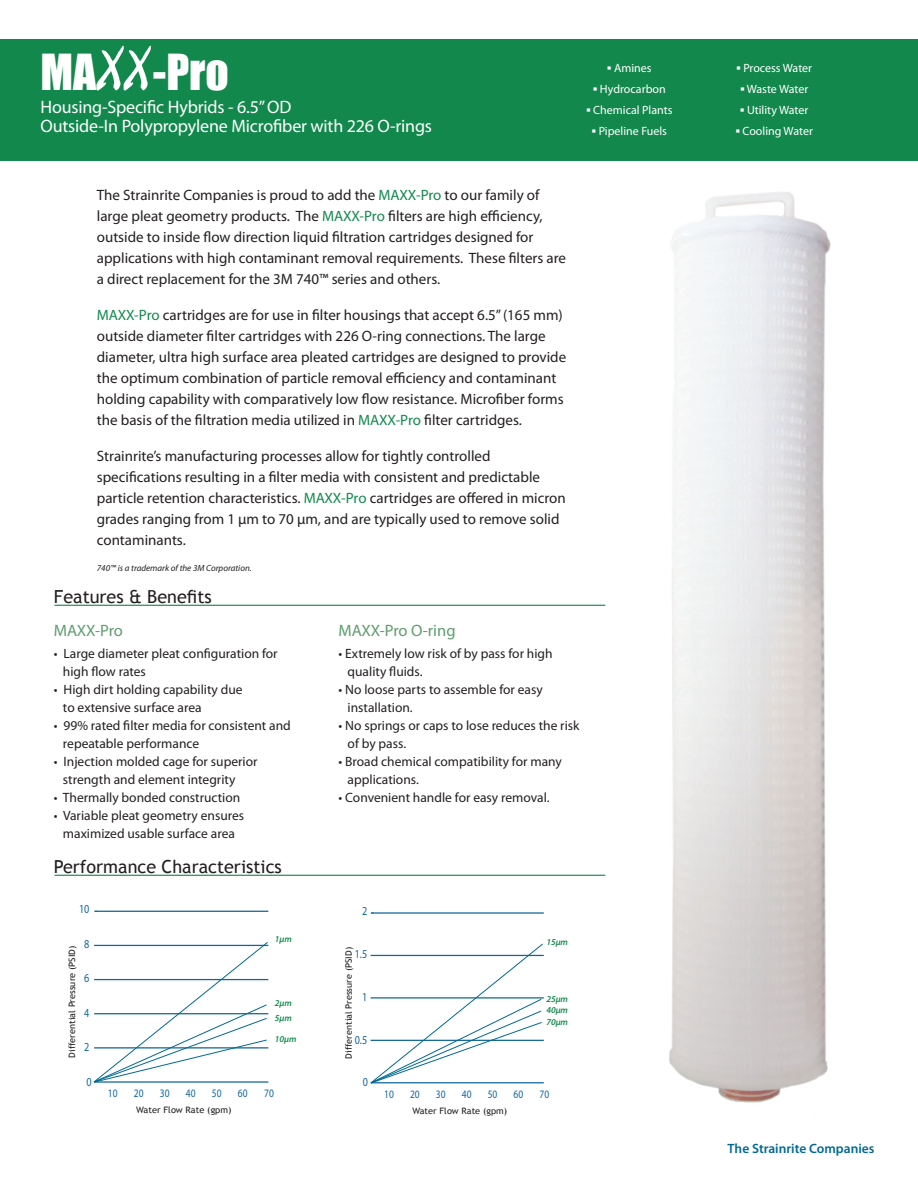
<style>
.page{position:relative;width:918px;height:1188px;background:#fff}
.page>*{position:absolute;margin:0;border:0;box-sizing:border-box;transform-origin:0 0}
.t1{font:45.6px "Impact";color:#fff}
.t2{font:18px/19.5px "Myriad Pro";letter-spacing:-.01em;color:#fff}
.t3{font:18px "Trebuchet MS";color:#231f20}
.t4{font:16.5px "Myriad Pro";letter-spacing:-.01em;color:#5f9d6e}
.t5{font:15px/21px "Myriad Pro";color:#231f20}
.t6{font:13.5px/18px "Myriad Pro";color:#231f20}
.t7{font:600 13.5px "Myriad Pro";color:#006991}
.t8{font:condensed 12.3px "Helvetica Neue";color:#11679a;scale:.83 1}
.t9{font:condensed 12.15px "Helvetica Neue";color:#11679a;scale:.83 1}
.t10{font:12px "Myriad Pro";color:#fff}
.t11{font:condensed 11.4px "Helvetica Neue";color:#11679a;scale:.83 1}
.t12{font:italic 9px "Myriad Pro";color:#231f20}
.t13{font:italic 600 9px/15.5px "Myriad Pro";color:#12884d}
.t14{font:8.85px "Trebuchet MS";color:#231f20;scale:1.04 1}
.s1{font-family:"Mistral";font-size:59.85px}
.s2{color:#12884d}
.s3{font-family:"Times New Roman";font-weight:700}
</style>
<div class="page">
<div style="left:0;top:39px;width:918px;height:122px;background:#12884d"></div>
<img style="left:669px;top:192px;width:162px;height:911px">
<hr style="left:54px;top:605px;width:551px;height:1px;background:#12884d">
<hr style="left:54px;top:875px;width:551px;height:1px;background:#12884d">
<hr style="left:95px;top:911px;width:173px;height:1px;background:#11679a">
<hr style="left:371px;top:912px;width:172px;height:2px;background:#11679a">
<svg style="left:370px;top:943px;width:173px;height:141px"></svg>
<svg style="left:93px;top:942px;width:175px;height:141px"></svg>
<h1 class="t1" style="left:40px;top:37px;width:190px">MA<span class="s1">XX</span>-Pro</h1>
<p class="t2" style="left:40px;top:97px;width:393px">Housing-Specific Hybrids - 6.5” OD<br>Outside-In Polypropylene Microfiber with 226 O-rings</p>
<p class="t5" style="left:97px;top:184px;width:471px">The Strainrite Companies is proud to add the <span class="s2">MAXX-Pro</span> to our family of large pleat geometry products. The <span class="s2">MAXX-Pro</span> filters are high efficiency, outside to inside flow direction liquid filtration cartridges designed for applications with high contaminant removal requirements. These filters are a direct replacement for the 3M 740™ series and others.</p>
<p class="t5" style="left:97px;top:304px;width:471px"><span class="s2">MAXX-Pro</span> cartridges are for use in filter housings that accept 6.5” (165 mm) outside diameter filter cartridges with 226 O-ring connections. The large diameter, ultra high surface area pleated cartridges are designed to provide the optimum combination of particle removal efficiency and contaminant holding capability with comparatively low flow resistance. Microfiber forms the basis of the filtration media utilized in <span class="s2">MAXX-Pro</span> filter cartridges.</p>
<p class="t5" style="left:97px;top:445px;width:470px">Strainrite’s manufacturing processes allow for tightly controlled specifications resulting in a filter media with consistent and predictable particle retention characteristics. <span class="s2">MAXX-Pro</span> cartridges are offered in micron grades ranging from 1 μm to 70 μm, and are typically used to remove solid contaminants.</p>
<p class="t12" style="left:97px;top:562px;width:156px">740™ is a trademark of the 3M Corporation.</p>
<p class="t3" style="left:54px;top:586px;width:159px">Features &amp; Benefits</p>
<p class="t10" style="left:607px;top:61px;width:46px"><span class="s3">▪</span> Amines</p>
<p class="t10" style="left:737px;top:61px;width:77px"><span class="s3">▪</span> Process Water</p>
<p class="t10" style="left:593px;top:82px;width:74px"><span class="s3">▪</span> Hydrocarbon</p>
<p class="t10" style="left:740px;top:82px;width:70px"><span class="s3">▪</span> Waste Water</p>
<p class="t10" style="left:586px;top:103px;width:88px"><span class="s3">▪</span> Chemical Plants</p>
<p class="t10" style="left:740px;top:103px;width:70px"><span class="s3">▪</span> Utility Water</p>
<p class="t10" style="left:592px;top:124px;width:77px"><span class="s3">▪</span> Pipeline Fuels</p>
<p class="t10" style="left:736px;top:124px;width:79px"><span class="s3">▪</span> Cooling Water</p>
<p class="t4" style="left:54px;top:620px;width:71px">MAXX-Pro</p>
<p class="t6" style="left:63px;top:644px;width:216px;text-indent:-9px">• Large diameter pleat configuration for high flow rates</p>
<p class="t6" style="left:63px;top:680px;width:181px;text-indent:-9px">• High dirt holding capability due to extensive surface area</p>
<p class="t6" style="left:63px;top:716px;width:229px;text-indent:-9px">• 99% rated filter media for consistent and repeatable performance</p>
<p class="t6" style="left:63px;top:752px;width:196px;text-indent:-9px">• Injection molded cage for superior strength and element integrity</p>
<p class="t6" style="left:54px;top:788px;width:188px">• Thermally bonded construction</p>
<p class="t6" style="left:54px;top:806px;width:192px;text-align:center">• Variable pleat geometry ensures maximized usable surface area</p>
<p class="t3" style="left:54px;top:856px;width:229px">Performance Characteristics</p>
<p class="t8" style="left:79px;top:902px;width:14px">10</p>
<p class="t8" style="left:84px;top:936px;width:8px">8</p>
<p class="t8" style="left:84px;top:971px;width:8px">6</p>
<p class="t8" style="left:84px;top:1005px;width:8px">4</p>
<p class="t8" style="left:84px;top:1040px;width:8px">2</p>
<p class="t8" style="left:86px;top:1074px;width:8px">0</p>
<p class="t11" style="left:108px;top:1087px;width:13px">10</p>
<p class="t11" style="left:134px;top:1087px;width:13px">20</p>
<p class="t11" style="left:160px;top:1087px;width:13px">30</p>
<p class="t11" style="left:186px;top:1087px;width:13px">40</p>
<p class="t11" style="left:212px;top:1087px;width:13px">50</p>
<p class="t11" style="left:238px;top:1087px;width:13px">60</p>
<p class="t11" style="left:264px;top:1087px;width:13px">70</p>
<p class="t14" style="left:136px;top:1105px;width:93px">Water Flow Rate (gpm)</p>
<p class="t13" style="left:275px;top:931px;width:18px">1μm</p>
<p class="t14" style="left:67px;top:1058px;width:109px;rotate:-90deg">Differential Pressure (PSID)</p>
<p class="t13" style="left:275px;top:995px;width:18px">2μm<br>5μm</p>
<p class="t13" style="left:275px;top:1031px;width:23px">10μm</p>
<p class="t4" style="left:339px;top:620px;width:118px">MAXX-Pro O-ring</p>
<p class="t6" style="left:348px;top:644px;width:207px;text-indent:-9px">• Extremely low risk of by pass for high quality fluids.</p>
<p class="t6" style="left:348px;top:680px;width:197px;text-indent:-9px">• No loose parts to assemble for easy installation.</p>
<p class="t6" style="left:348px;top:716px;width:234px;text-indent:-9px">• No springs or caps to lose reduces the risk of by pass.</p>
<p class="t6" style="left:348px;top:752px;width:216px;text-indent:-9px">• Broad chemical compatibility for many applications.</p>
<p class="t6" style="left:339px;top:788px;width:213px">• Convenient handle for easy removal.</p>
<p class="t9" style="left:362px;top:903px;width:8px">2</p>
<p class="t9" style="left:355px;top:946px;width:17px">1.5</p>
<p class="t14" style="left:343px;top:1059px;width:109px;rotate:-90deg">Differential Pressure (PSID)</p>
<p class="t9" style="left:362px;top:989px;width:8px">1</p>
<p class="t9" style="left:355px;top:1032px;width:17px">0.5</p>
<p class="t9" style="left:363px;top:1075px;width:8px">0</p>
<p class="t13" style="left:546px;top:934px;width:23px">15μm</p>
<p class="t13" style="left:546px;top:991px;width:23px">25μm</p>
<p class="t13" style="left:546px;top:1004px;width:23px;line-height:12px">40μm<br>70μm</p>
<p class="t11" style="left:384px;top:1087px;width:13px">10</p>
<p class="t11" style="left:410px;top:1087px;width:13px">20</p>
<p class="t11" style="left:436px;top:1087px;width:13px">30</p>
<p class="t11" style="left:462px;top:1087px;width:13px">40</p>
<p class="t11" style="left:488px;top:1087px;width:13px">50</p>
<p class="t11" style="left:514px;top:1087px;width:13px">60</p>
<p class="t11" style="left:539px;top:1087px;width:13px">70</p>
<p class="t14" style="left:412px;top:1105px;width:93px">Water Flow Rate (gpm)</p>
<p class="t7" style="left:728px;top:1140px;width:148px">The Strainrite Companies</p>
</div>
